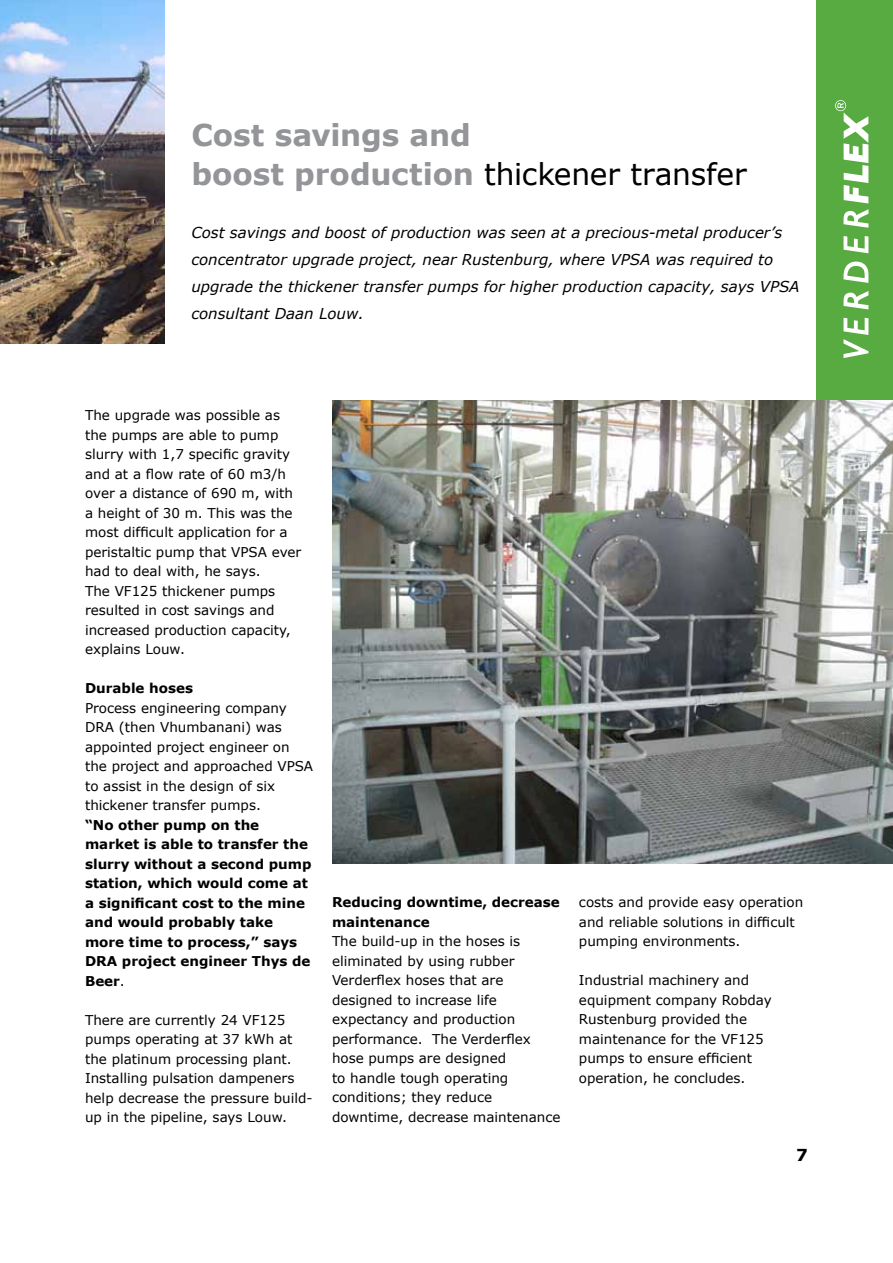
<style>
.page{position:relative;width:893px;height:1263px;background:#fff}
.page>*{position:absolute;margin:0;border:0;box-sizing:border-box;transform-origin:0 0}
.t1{font:700 30px/39px "Verdana";letter-spacing:-.005em;color:#939598}
.t2{font:700 16.5px "Verdana";color:#000}
.t3{font:italic 15px/27px "Verdana";color:#000}
.t4{font:13.5px/19.5px "Verdana";color:#000}
.t5{font:700 13.5px/19.5px "Verdana";color:#000}
.s1{font-weight:400;color:#000}
.s2{font-weight:400}
</style>
<div class="page">
<img style="left:0;top:0;width:165px;height:344px">
<div style="left:816px;top:0;width:77px;height:401px;background:#58ab40"></div>
<img style="left:332px;top:401px;width:561px;height:462px">
<svg style="left:843px;top:318px;width:25px;height:40px"></svg>
<svg style="left:843px;top:291px;width:25px;height:18px"></svg>
<svg style="left:843px;top:262px;width:25px;height:21px"></svg>
<svg style="left:843px;top:236px;width:25px;height:17px"></svg>
<svg style="left:843px;top:209px;width:25px;height:19px"></svg>
<svg style="left:835px;top:100px;width:33px;height:103px"></svg>
<h1 class="t1" style="left:191px;top:115px;width:557px">Cost savings and<br>boost production <span class="s1">thickener transfer</span></h1>
<p class="t3" style="left:191px;top:219px;width:610px">Cost savings and boost of production was seen at a precious-metal producer’s concentrator upgrade project, near Rustenburg, where VPSA was required to upgrade the thickener transfer pumps for higher production capacity, says VPSA consultant Daan Louw.</p>
<p class="t4" style="left:85px;top:405px;width:218px">The upgrade was possible as the pumps are able to pump slurry with 1,7 specific gravity and at a flow rate of 60 m3/h over a distance of 690 m, with a height of 30 m. This was the most difficult application for a peristaltic pump that VPSA ever had to deal with, he says.<br>The VF125 thickener pumps resulted in cost savings and increased production capacity, explains Louw.</p>
<p class="t5" style="left:85px;top:678px;width:110px">Durable hoses</p>
<p class="t4" style="left:85px;top:698px;width:230px">Process engineering company<br>DRA (then Vhumbanani) was appointed project engineer on the project and approached VPSA to assist in the design of six thickener transfer pumps.</p>
<p class="t5" style="left:85px;top:815px;width:228px">“No other pump on the market is able to transfer the slurry without a second pump station, which would come at a significant cost to the mine and would probably take more time to process,” says<br>DRA project engineer Thys de<br>Beer<span class="s2">.</span></p>
<p class="t4" style="left:85px;top:1010px;width:229px">There are currently 24 VF125 pumps operating at 37 kWh at the platinum processing plant.<br>Installing pulsation dampeners help decrease the pressure build&shy;up in the pipeline, says Louw.</p>
<p class="t5" style="left:332px;top:892px;width:229px">Reducing downtime, decrease maintenance</p>
<p class="t4" style="left:332px;top:932px;width:230px">The build-up in the hoses is eliminated by using rubber<br>Verderflex hoses that are designed to increase life expectancy and production performance. The Verderflex hose pumps are designed<br>to handle tough operating conditions; they reduce downtime, decrease maintenance</p>
<p class="t4" style="left:579px;top:893px;width:226px">costs and provide easy operation and reliable solutions in difficult pumping environments.</p>
<p class="t4" style="left:579px;top:970px;width:194px">Industrial machinery and equipment company Robday<br>Rustenburg provided the maintenance for the VF125 pumps to ensure efficient operation, he concludes.</p>
<p class="t2" style="left:796px;top:1143px;width:13px">7</p>
</div>
